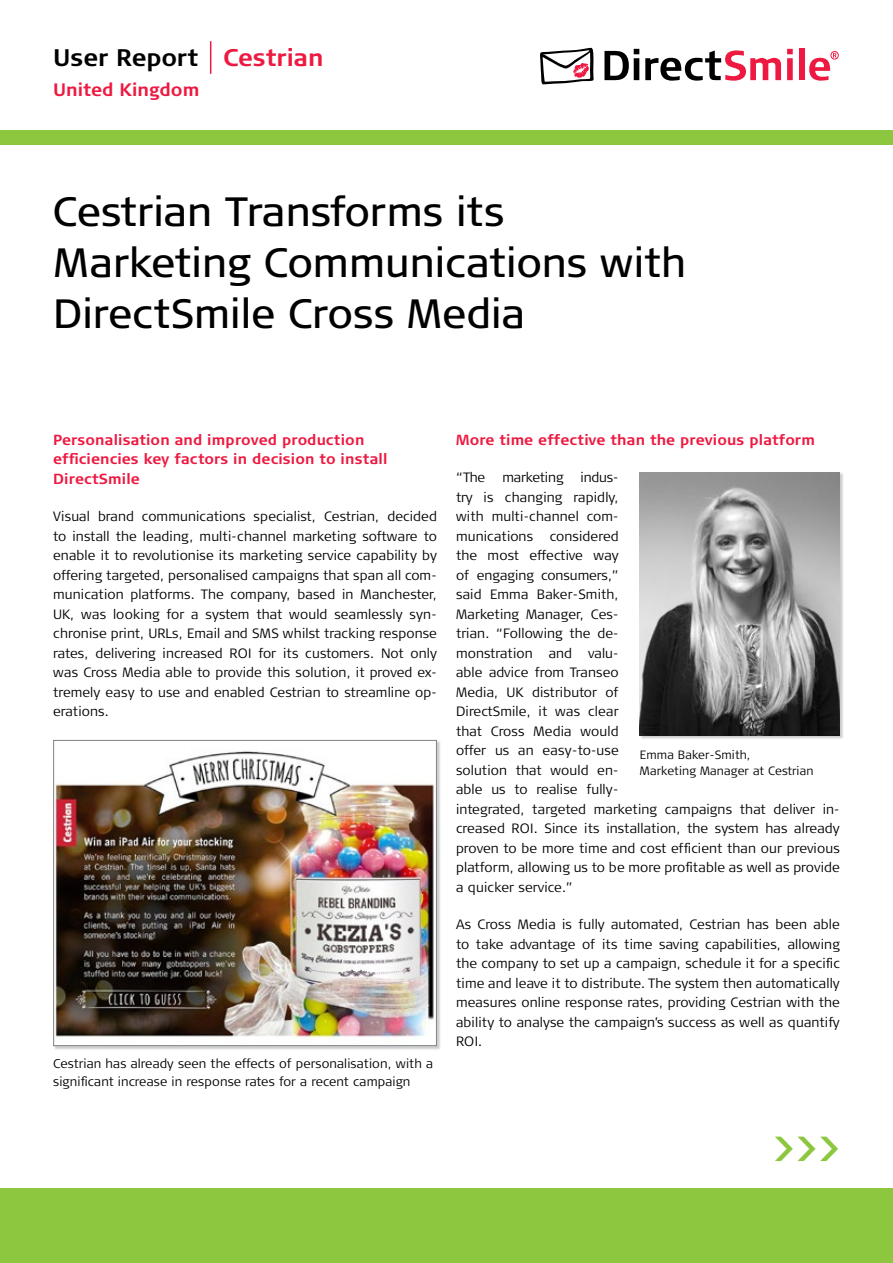
<style>
.page{position:relative;width:893px;height:1263px;background:#fff}
.page>*{position:absolute;margin:0;border:0;box-sizing:border-box;transform-origin:0 0}
.t1{font:40.8px/51px "Signa Pro";color:#000}
.t2{font:700 36px "Signa Pro";color:#8dc63f}
.t3{font:700 24px "Signa Pro";color:#000}
.t4{font:700 18px "Signa Pro";color:#ed1941}
.t5{font:700 14.7px/19.5px "Signa Pro";letter-spacing:.01em;color:#ed1941}
.t6{font:300 13.5px/19.5px "Signa Pro";letter-spacing:.01em;color:#000;text-align:justify}
.t7{font:300 13.5px "Signa Pro";letter-spacing:-.01em;color:#000}
.t8{font:300 12.75px/18px "Signa Pro";letter-spacing:.01em;color:#000}
.t9{font:300 12px/16.5px "Signa Pro";letter-spacing:.01em;color:#000}
.s1{color:#ed1941}
</style>
<div class="page">
<div style="left:0;top:1188px;width:893px;height:75px;background:#8dc63f"></div>
<div style="left:0;top:130px;width:893px;height:15px;background:#8dc63f"></div>
<svg style="left:604px;top:49px;width:35px;height:32px"></svg>
<svg style="left:645px;top:50px;width:136px;height:31px"></svg>
<svg style="left:787px;top:49px;width:6px;height:31px"></svg>
<div style="left:799px;top:49px;width:6px;height:31px;background:#ed1941"></div>
<svg style="left:809px;top:51px;width:30px;height:30px"></svg>
<svg style="left:540px;top:48px;width:54px;height:36px"></svg>
<div style="left:53px;top:740px;width:388px;height:310px;background:#808285;opacity:.4"></div>
<img style="left:55px;top:742px;width:380px;height:302px">
<div style="left:53px;top:740px;width:384px;height:306px;border:1px solid #808285"></div>
<div style="left:640px;top:472px;width:204px;height:267px;background:#808285;opacity:.4"></div>
<img style="left:640px;top:472px;width:200px;height:264px">
<hr style="left:210px;top:41px;width:1px;height:33px;background:#ed1941">
<h3 class="t3" style="left:53px;top:43px;width:272px">User Report <span class="s1">Cestrian</span></h3>
<h3 class="t4" style="left:53px;top:78px;width:148px">United Kingdom</h3>
<h1 class="t1" style="left:53px;top:186px;width:635px">Cestrian Transforms its<br>Marketing Communications with<br>DirectSmile Cross Media</h1>
<p class="t5" style="left:53px;top:430px;width:336px">Personalisation and improved production efficiencies key factors in decision to install<br>DirectSmile</p>
<p class="t6" style="left:53px;top:507px;width:385px">Visual brand communications specialist, Cestrian, decided to install the leading, multi-channel marketing software to enable it to revolutionise its marketing service capability by offering targeted, personalised campaigns that span all com&shy;munication platforms. The company, based in Manchester, UK, was looking for a system that would seamlessly syn&shy;chronise print, URLs, Email and SMS whilst tracking response rates, delivering increased ROI for its customers. Not only was Cross Media able to provide this solution, it proved ex&shy;tremely easy to use and enabled Cestrian to streamline op&shy;erations.</p>
<p class="t8" style="left:53px;top:1055px;width:381px">Cestrian has already seen the effects of personalisation, with a significant increase in response rates for a recent campaign</p>
<p class="t5" style="left:456px;top:430px;width:360px">More time effective than the previous platform</p>
<p class="t6" style="left:456px;top:468px;width:31px">“The</p>
<p class="t7" style="left:502px;top:469px;width:63px">marketing</p>
<p class="t6" style="left:456px;top:468px;width:385px;text-align:left;text-indent:124px">indus-<br>try is changing rapidly,<br>with multi-channel com-<br>munications considered<br>the most effective way<br>of engaging consumers,”<br>said Emma Baker-Smith,<br>Marketing Manager, Ces-<br>trian. “Following the de-<br>monstration and valu-<br>able advice from Transeo<br>Media, UK distributor of<br>DirectSmile, it was clear<br>that Cross Media would<br>offer us an easy-to-use<br>solution that would en-<br>able us to realise fully-<br>integrated, targeted marketing campaigns that deliver in&shy;creased ROI. Since its installation, the system has already proven to be more time and cost efficient than our previous platform, allowing us to be more profitable as well as provide a quicker service.”</p>
<p class="t6" style="left:456px;top:914px;width:385px">As Cross Media is fully automated, Cestrian has been able to take advantage of its time saving capabilities, allowing the company to set up a campaign, schedule it for a specific time and leave it to distribute. The system then automatically measures online response rates, providing Cestrian with the ability to analyse the campaign’s success as well as quantify ROI.</p>
<p class="t9" style="left:640px;top:746px;width:175px">Emma Baker-Smith,<br>Marketing Manager at Cestrian</p>
<h2 class="t2" style="left:772px;top:1126px;width:69px">&gt;&gt;&gt;</h2>
</div>
